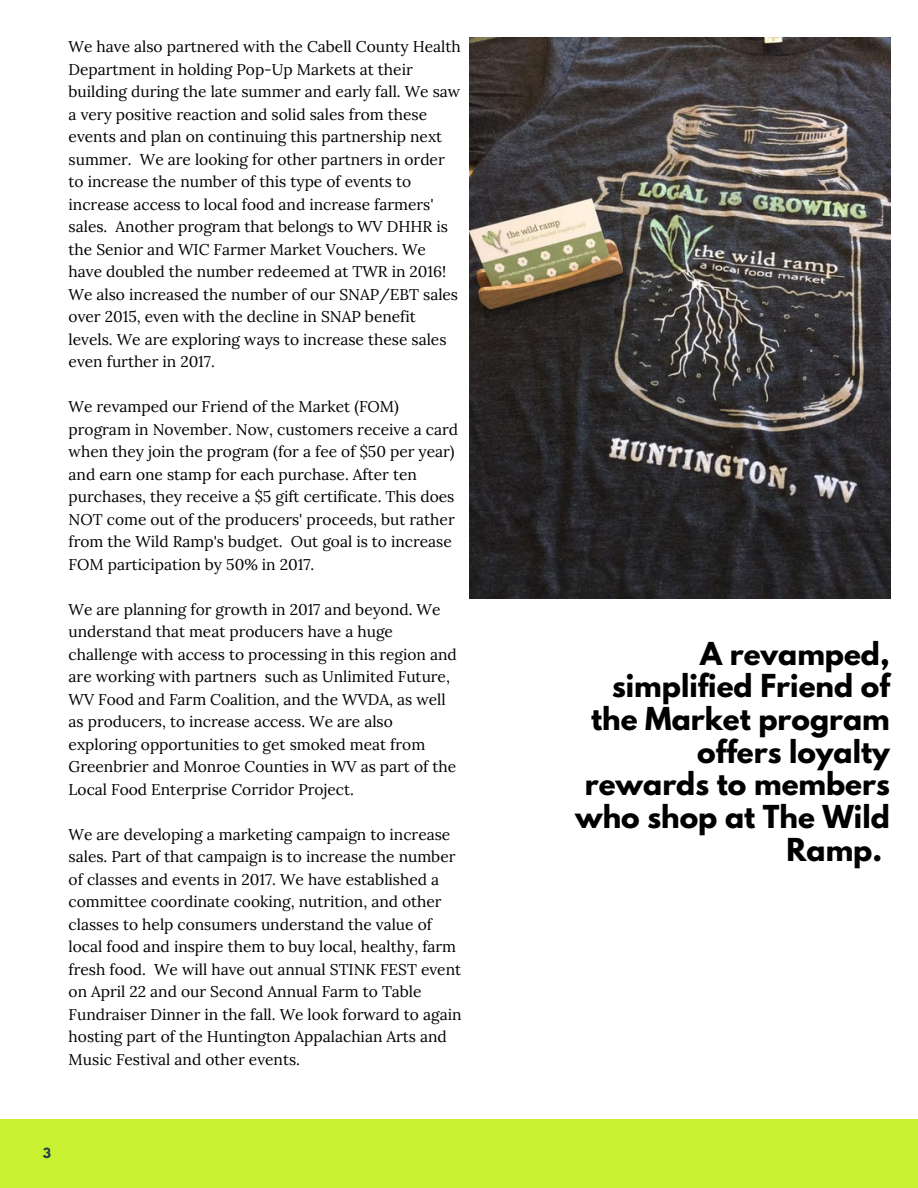
<style>
.page{position:relative;width:918px;height:1188px;background:#fff}
.page>*{position:absolute;margin:0;border:0;box-sizing:border-box;transform-origin:0 0}
.t1{font:700 28.05px/32.7px "League Spartan";color:#000;text-align:right}
.t2{font:15.6px/22.5px "Lora";color:#000}
.t3{font:700 12.45px "League Spartan";color:#224147}
</style>
<div class="page">
<div style="left:0;top:1119px;width:918px;height:69px;background:#c8f131"></div>
<img style="left:469px;top:37px;width:422px;height:561px">
<p class="t2" style="left:69px;top:36px;width:394px">We have also partnered with the Cabell County Health Department in holding Pop-Up Markets at their building during the late summer and early fall. We saw a very positive reaction and solid sales from these events and plan on continuing this partnership next summer. We are looking for other partners in order to increase the number of this type of events to increase access to local food and increase farmers' sales. Another program that belongs to WV DHHR is the Senior and WIC Farmer Market Vouchers. We have doubled the number redeemed at TWR in 2016!<br>We also increased the number of our SNAP/EBT sales over 2015, even with the decline in SNAP benefit levels. We are exploring ways to increase these sales even further in 2017.</p>
<p class="t2" style="left:69px;top:396px;width:391px">We revamped our Friend of the Market (FOM) program in November. Now, customers receive a card when they join the program (for a fee of $50 per year) and earn one stamp for each purchase. After ten purchases, they receive a $5 gift certificate. This does NOT come out of the producers' proceeds, but rather from the Wild Ramp's budget. Out goal is to increase FOM participation by 50% in 2017.</p>
<p class="t2" style="left:69px;top:598px;width:390px">We are planning for growth in 2017 and beyond. We understand that meat producers have a huge challenge with access to processing in this region and are working with partners such as Unlimited Future, WV Food and Farm Coalition, and the WVDA, as well as producers, to increase access. We are also exploring opportunities to get smoked meat from Greenbrier and Monroe Counties in WV as part of the Local Food Enterprise Corridor Project.</p>
<p class="t2" style="left:69px;top:823px;width:394px">We are developing a marketing campaign to increase sales. Part of that campaign is to increase the number of classes and events in 2017. We have established a committee coordinate cooking, nutrition, and other classes to help consumers understand the value of local food and inspire them to buy local, healthy, farm fresh food. We will have out annual STINK FEST event on April 22 and our Second Annual Farm to Table Fundraiser Dinner in the fall. We look forward to again hosting part of the Huntington Appalachian Arts and Music Festival and other events.</p>
<p class="t3" style="left:43px;top:1146px;width:10px">3</p>
<h1 class="t1" style="left:575px;top:641px;width:316px">A revamped, simplified Friend of the Market program offers loyalty rewards to members who shop at The Wild<br>Ramp.</h1>
</div>
